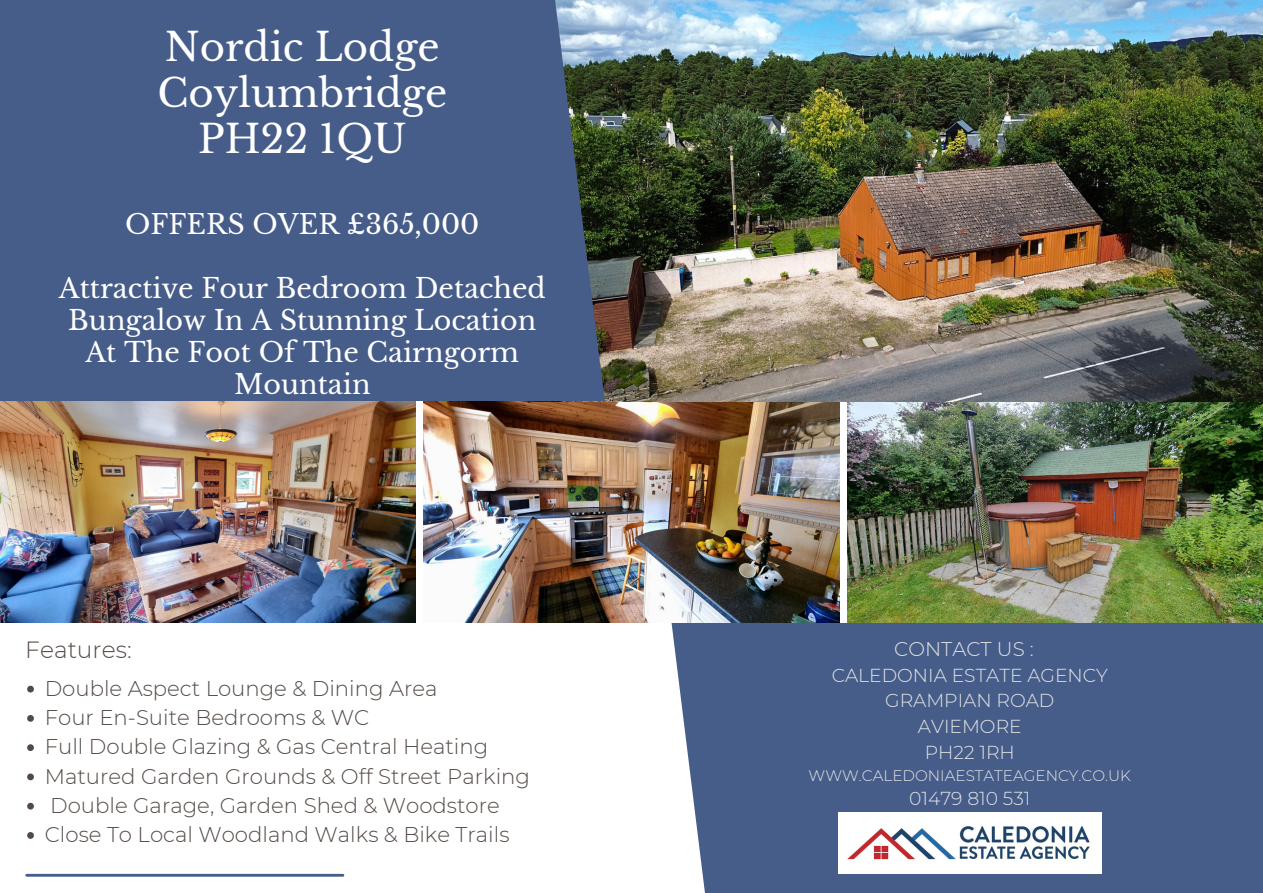
<style>
.page{position:relative;width:1263px;height:893px;background:#fff}
.page>*{position:absolute;margin:0;border:0;box-sizing:border-box;transform-origin:0 0}
.t1{font:38.7px "Libre Baskerville";color:#fff}
.t2{font:26.92px/32.1px "Libre Baskerville";color:#fff;text-align:center}
.t3{font:26.85px "Libre Baskerville";color:#fff}
.t4{font:300 23.4px "Montserrat";color:#534a45}
.t5{font:300 21.23px "Montserrat";color:#534a45}
.t6{font:300 19.88px "Montserrat";color:#e3e5e5}
.t7{font:300 18.75px "Montserrat";color:#e3e5e5}
.t8{font:300 15.23px "Montserrat";color:#e3e5e5}
</style>
<div class="page">
<img style="left:847px;top:401px;width:416px;height:222px">
<img style="left:424px;top:401px;width:415px;height:222px">
<img style="left:0;top:401px;width:416px;height:222px">
<div style="left:671px;top:623px;width:592px;height:270px;background:#475d89"></div>
<img style="left:605px;top:0;width:658px;height:401px">
<div style="left:0;top:0;width:605px;height:401px;background:#475d89"></div>
<img style="left:838px;top:812px;width:263px;height:62px">
<svg style="left:27px;top:686px;width:7px;height:6px"></svg>
<svg style="left:27px;top:715px;width:7px;height:7px"></svg>
<svg style="left:27px;top:744px;width:7px;height:7px"></svg>
<svg style="left:27px;top:773px;width:7px;height:7px"></svg>
<svg style="left:27px;top:803px;width:7px;height:6px"></svg>
<svg style="left:27px;top:832px;width:7px;height:7px"></svg>
<hr style="left:27px;top:874px;width:316px;height:2px;background:#475d89">
<p class="t1" style="left:165px;top:23px;width:276px">Nordic Lodge</p>
<p class="t1" style="left:157px;top:69px;width:291px">Coylumbridge</p>
<p class="t1" style="left:198px;top:115px;width:210px">PH22 1QU</p>
<p class="t3" style="left:125px;top:208px;width:356px">OFFERS OVER £365,000</p>
<p class="t2" style="left:59px;top:272px;width:488px">Attractive Four Bedroom Detached<br>Bungalow In A Stunning Location<br>At The Foot Of The Cairngorm<br>Mountain</p>
<p class="t4" style="left:25px;top:635px;width:108px">Features:</p>
<p class="t6" style="left:894px;top:636px;width:141px">CONTACT US :</p>
<p class="t7" style="left:832px;top:663px;width:278px">CALEDONIA ESTATE AGENCY</p>
<p class="t7" style="left:885px;top:689px;width:171px">GRAMPIAN ROAD</p>
<p class="t7" style="left:918px;top:715px;width:105px">AVIEMORE</p>
<p class="t7" style="left:925px;top:740px;width:91px">PH22 1RH</p>
<p class="t8" style="left:809px;top:766px;width:324px">WWW.CALEDONIAESTATEAGENCY.CO.UK</p>
<p class="t7" style="left:909px;top:787px;width:123px">01479 810 531</p>
<p class="t5" style="left:45px;top:675px;width:394px">Double Aspect Lounge &amp; Dining Area</p>
<p class="t5" style="left:45px;top:704px;width:326px">Four En-Suite Bedrooms &amp; WC</p>
<p class="t5" style="left:45px;top:734px;width:445px">Full Double Glazing &amp; Gas Central Heating</p>
<p class="t5" style="left:45px;top:763px;width:487px">Matured Garden Grounds &amp; Off Street Parking</p>
<p class="t5" style="left:50px;top:792px;width:451px">Double Garage, Garden Shed &amp; Woodstore</p>
<p class="t5" style="left:45px;top:821px;width:466px">Close To Local Woodland Walks &amp; Bike Trails</p>
</div>
